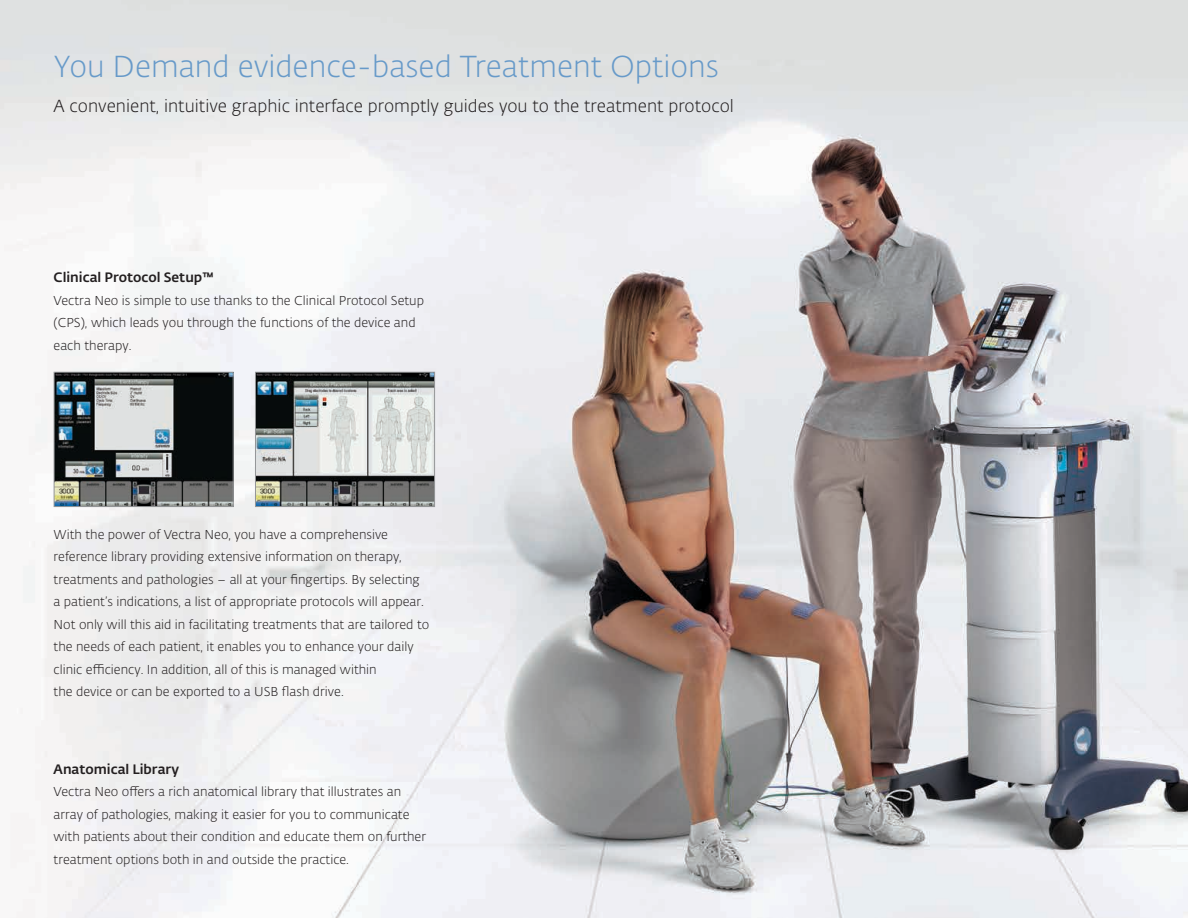
<style>
.page{position:relative;width:1188px;height:918px;background:#fff}
.page>*{position:absolute;margin:0;border:0;box-sizing:border-box;transform-origin:0 0}
.t1{font:300 30px "Fedra Sans Alt Pro";color:#679ac9}
.t2{font:300 17.25px "Fedra Sans Alt Pro";color:#231f20}
.t3{font:500 13.5px "Fedra Sans Alt Pro";color:#231f20}
.t4{font:300 12.75px/22.5px "Fedra Sans Alt Pro";color:#231f20}
</style>
<div class="page">
<img style="left:0;top:0;width:1188px;height:918px">
<img style="left:56px;top:374px;width:176px;height:131px">
<div style="left:54px;top:372px;width:180px;height:135px;border:1px solid #949698"></div>
<img style="left:257px;top:374px;width:176px;height:131px">
<div style="left:255px;top:372px;width:180px;height:135px;border:1px solid #949698"></div>
<p class="t1" style="left:54px;top:47px;width:667px">You Demand evidence-based Treatment Options</p>
<p class="t2" style="left:54px;top:94px;width:682px">A convenient, intuitive graphic interface promptly guides you to the treatment protocol</p>
<p class="t3" style="left:54px;top:267px;width:161px">Clinical Protocol Setup™</p>
<p class="t4" style="left:54px;top:289px;width:372px">Vectra Neo is simple to use thanks to the Clinical Protocol Setup (CPS), which leads you through the functions of the device and each therapy.</p>
<p class="t4" style="left:54px;top:523px;width:377px">With the power of Vectra Neo, you have a comprehensive reference library providing extensive information on therapy, treatments and pathologies – all at your fingertips. By selecting a patient’s indications, a list of appropriate protocols will appear.<br>Not only will this aid in facilitating treatments that are tailored to the needs of each patient, it enables you to enhance your daily clinic efficiency. In addition, all of this is managed within<br>the device or can be exported to a USB flash drive.</p>
<p class="t3" style="left:54px;top:759px;width:127px">Anatomical Library</p>
<p class="t4" style="left:54px;top:780px;width:374px">Vectra Neo offers a rich anatomical library that illustrates an array of pathologies, making it easier for you to communicate with patients about their condition and educate them on further treatment options both in and outside the practice.</p>
</div>
